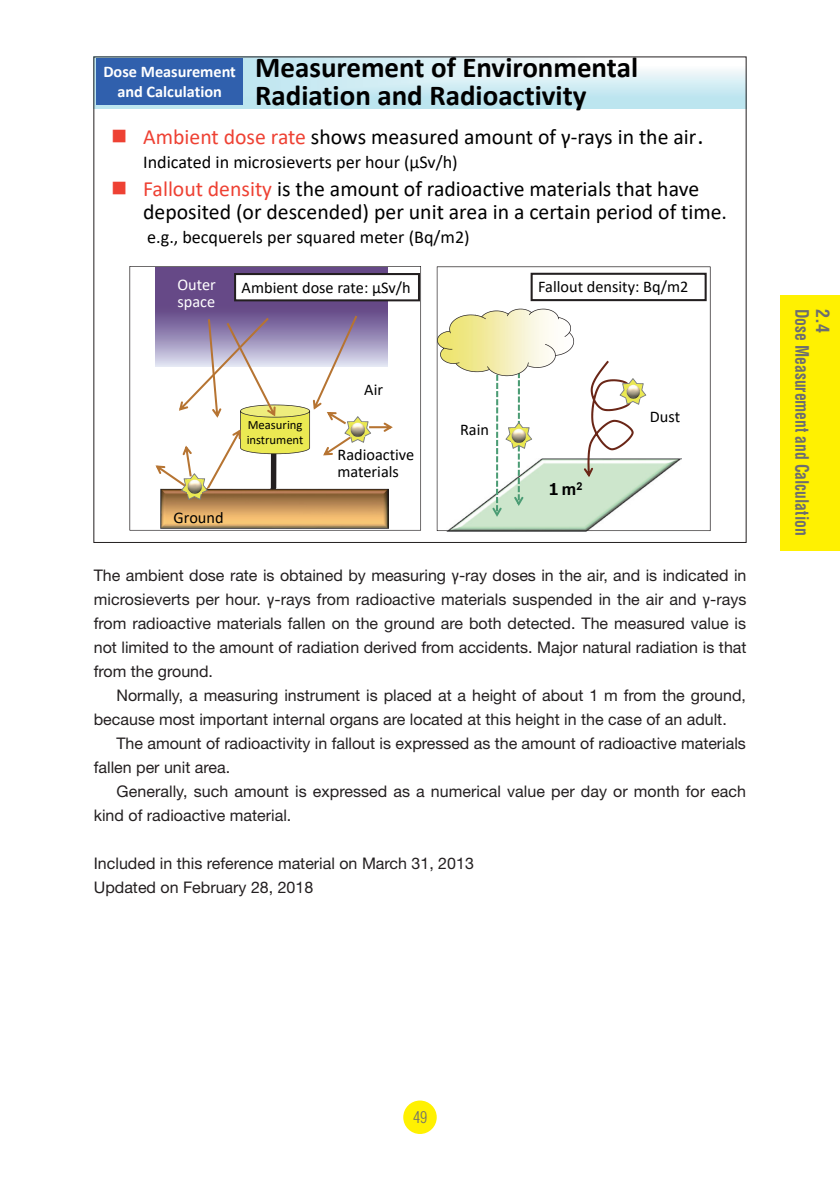
<style>
.page{position:relative;width:840px;height:1191px;background:#fff}
.page>*{position:absolute;margin:0;border:0;box-sizing:border-box;transform-origin:0 0}
.t1{font:700 29px/27.8px "Calibri";color:#000}
.t2{font:21.8px/23.4px "Calibri";color:#000}
.t3{font:18px "Calibri";color:#000}
.t4{font:700 condensed 18px "Helvetica";color:#6c6d70;scale:.87 1}
.t5{font:700 condensed 18px "Helvetica";color:#6c6d70}
.t6{font:16.2px/17.2px "Calibri";color:#000}
.t7{font:700 16.2px/19.6px "Calibri";color:#fff;text-align:center}
.t8{font:16.2px "Calibri";color:#fff}
.t9{font:700 16.2px "Meiryo";color:#000}
.t10{font:16px/24px "Helvetica Neue";color:#231f20}
.t11{font:300 condensed 16px "Helvetica";color:#6c6d70}
.t12{font:12.6px/15.2px "Calibri";color:#000}
.s1{color:#ee4133}
.s2{font-weight:700;font-size:18px}
.s3{font-family:"Arial"}
.s4{font-style:inherit}
</style>
<div class="page">
<div style="left:403px;top:1100px;width:33px;height:34px;background:#fff101;border-radius:50%"></div>
<div style="left:780px;top:295px;width:59px;height:255px;background:#fff101"></div>
<img style="left:96px;top:59px;width:648px;height:49px">
<svg style="left:129px;top:266px;width:292px;height:264px"></svg>
<img style="left:161px;top:505px;width:227px;height:23px">
<svg style="left:436px;top:266px;width:274px;height:265px"></svg>
<svg style="left:437px;top:309px;width:136px;height:208px"></svg>
<img style="left:511px;top:428px;width:14px;height:14px">
<svg style="left:583px;top:361px;width:63px;height:116px"></svg>
<img style="left:625px;top:384px;width:14px;height:14px">
<img style="left:155px;top:267px;width:232px;height:49px">
<svg style="left:234px;top:273px;width:186px;height:28px"></svg>
<svg style="left:155px;top:316px;width:237px;height:189px"></svg>
<div style="left:96px;top:58px;width:147px;height:46px;background:#3060ad"></div>
<p class="t1" style="left:255px;top:53px;width:384px">Measurement of Environmental<br>Radiation and Radioactivity</p>
<p class="t7" style="left:103px;top:62px;width:134px">Dose Measurement and Calculation</p>
<p class="t2" style="left:111px;top:125px;width:593px"><span class="s1">■ Ambient dose rate</span> shows measured amount of γ‐rays in the air<span class="s2">.</span></p>
<p class="t3" style="left:143px;top:149px;width:316px">Indicated in microsieverts per hour (μSv/h)</p>
<p class="t2" style="left:143px;top:176px;width:585px;text-indent:-32px"><span class="s1">■ Fallout density</span> is the amount of radioactive materials that have deposited (or descended) per unit area in a certain period of time.</p>
<p class="t3" style="left:147px;top:224px;width:324px">e.g., becquerels per squared meter (Bq/m2)</p>
<p class="t8" style="left:177px;top:274px;width:40px">Outer</p>
<p class="t6" style="left:241px;top:278px;width:170px">Ambient dose rate: μSv/h</p>
<p class="t8" style="left:177px;top:291px;width:39px">space</p>
<p class="t12" style="left:246px;top:417px;width:58px">Measuring instrument</p>
<p class="t6" style="left:173px;top:508px;width:51px">Ground</p>
<p class="t6" style="left:364px;top:381px;width:20px">Air</p>
<p class="t6" style="left:337px;top:446px;width:78px">Radioactive materials</p>
<p class="t6" style="left:460px;top:421px;width:30px">Rain</p>
<p class="t6" style="left:538px;top:278px;width:151px">Fallout density: Bq/m2</p>
<p class="t9" style="left:545px;top:477px;width:38px">１<span class="s3">m</span><sup>2</sup></p>
<p class="t6" style="left:649px;top:408px;width:32px">Dust</p>
<p class="t10" style="left:94px;top:563px;width:654px;text-align:justify">The ambient dose rate is obtained by measuring <span class="s4">γ</span>-ray doses in the air, and is indicated in microsieverts per hour. <span class="s4">γ</span>-rays from radioactive materials suspended in the air and <span class="s4">γ</span>-rays from radioactive materials fallen on the ground are both detected. The measured value is not limited to the amount of radiation derived from accidents. Major natural radiation is that from the ground.</p>
<p class="t10" style="left:94px;top:683px;width:653px;text-indent:23px">Normally, a measuring instrument is placed at a height of about 1 m from the ground, because most important internal organs are located at this height in the case of an adult.</p>
<p class="t10" style="left:94px;top:731px;width:653px;text-indent:23px">The amount of radioactivity in fallout is expressed as the amount of radioactive materials fallen per unit area.</p>
<p class="t10" style="left:94px;top:779px;width:653px;text-indent:23px">Generally, such amount is expressed as a numerical value per day or month for each kind of radioactive material.</p>
<p class="t10" style="left:94px;top:851px;width:381px">Included in this reference material on March 31, 2013</p>
<p class="t10" style="left:94px;top:875px;width:221px">Updated on February 28, 2018</p>
<p class="t4" style="left:812px;top:309px;width:262px;rotate:90deg">Dose Measurement and Calculation</p>
<p class="t5" style="left:833px;top:309px;width:25px;rotate:90deg">2.4</p>
<p class="t11" style="left:413px;top:1107px;width:16px">49</p>
</div>
